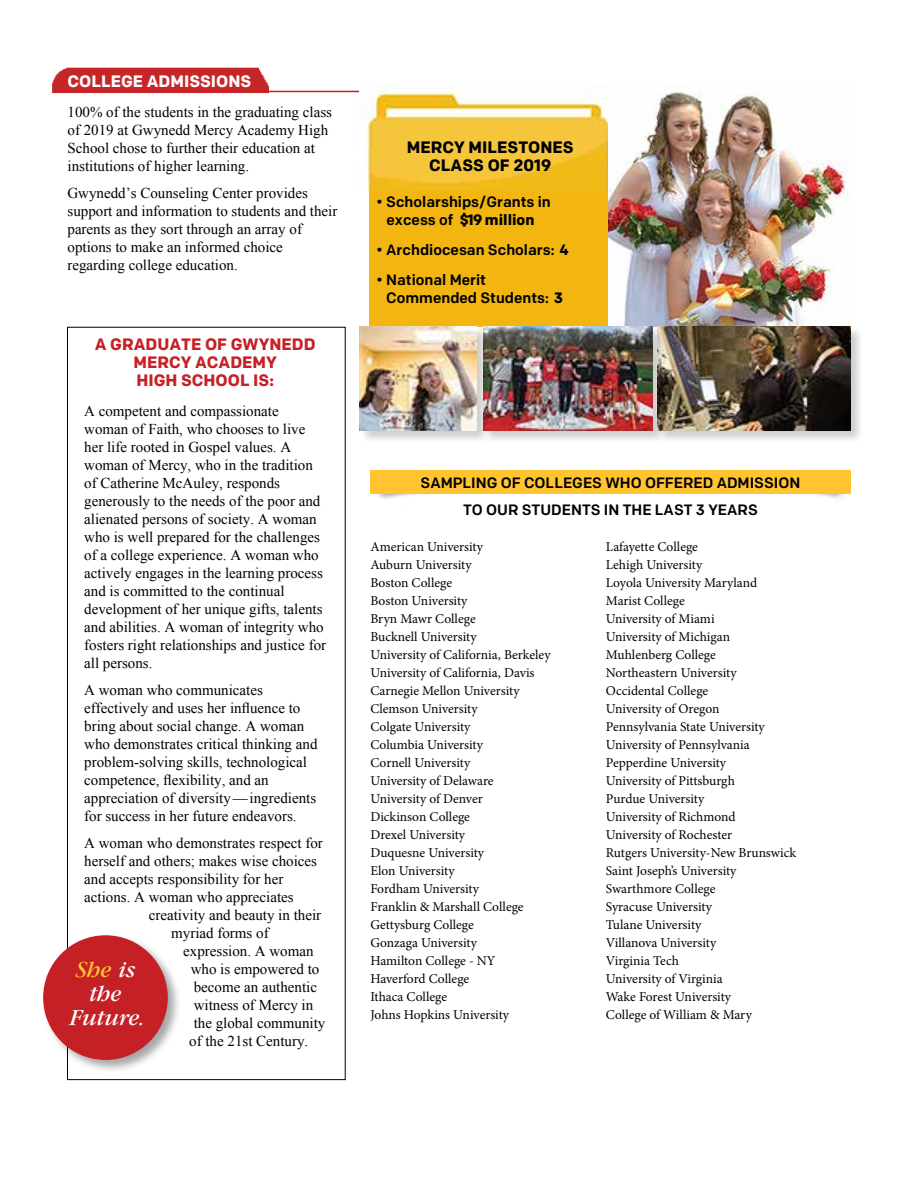
<style>
.page{position:relative;width:918px;height:1188px;background:#fff}
.page>*{position:absolute;margin:0;border:0;box-sizing:border-box;transform-origin:0 0}
.t1{font:italic 24px/24px "Garamond";color:#fff;text-align:center}
.t2{font:700 16.5px/18px "Colfax";color:#c52026;text-align:center}
.t3{font:700 16.5px/18px "Colfax";color:#000;text-align:center}
.t4{font:700 16.5px "Colfax";color:#fff}
.t5{font:15px/18px "Times New Roman";color:#000}
.t6{font:500 15px/18px "Colfax";color:#000;text-align:center}
.t7{font:13.5px/18px "Minion Pro";letter-spacing:-.005em;color:#000}
.s1{color:#ffc42f}
.s2{font-weight:700}
</style>
<div class="page">
<img style="left:608px;top:85px;width:242px;height:241px">
<img style="left:52px;top:67px;width:217px;height:26px">
<hr style="left:53px;top:91px;width:516px;height:1px;background:#c52026">
<div style="left:370px;top:190px;width:238px;height:137px;background:#f3b610"></div>
<img style="left:360px;top:90px;width:248px;height:100px">
<img style="left:377px;top:494px;width:41px;height:5px">
<img style="left:813px;top:494px;width:31px;height:4px">
<div style="left:370px;top:471px;width:480px;height:23px;background:#ffc42f"></div>
<div style="left:657px;top:326px;width:207px;height:118px;background:#000;opacity:.2"></div>
<img style="left:666px;top:327px;width:184px;height:103px">
<div style="left:483px;top:326px;width:183px;height:118px;background:#000;opacity:.2"></div>
<img style="left:491px;top:327px;width:162px;height:103px">
<div style="left:41px;top:933px;width:141px;height:141px;background:#000;opacity:.35"></div>
<div style="left:43px;top:935px;width:125px;height:125px;background:#c52026;border-radius:50%"></div>
<div style="left:359px;top:326px;width:132px;height:118px;background:#000;opacity:.2"></div>
<img style="left:360px;top:327px;width:117px;height:103px">
<p class="t4" style="left:68px;top:71px;width:185px">COLLEGE ADMISSIONS</p>
<p class="t5" style="left:68px;top:103px;width:266px">100% of the students in the graduating class of 2019 at Gwynedd Mercy Academy High School chose to further their education at institutions of higher learning.</p>
<p class="t5" style="left:68px;top:184px;width:271px">Gwynedd’s Counseling Center provides support and information to students and their parents as they sort through an array of options to make an informed choice regarding college education.</p>
<p class="t2" style="left:95px;top:335px;width:222px">A GRADUATE OF GWYNEDD<br>MERCY ACADEMY<br>HIGH SCHOOL IS:</p>
<p class="t5" style="left:84px;top:402px;width:243px">A competent and compassionate woman of Faith, who chooses to live her life rooted in Gospel values. A woman of Mercy, who in the tradition of Catherine McAuley, responds generously to the needs of the poor and alienated persons of society. A woman who is well prepared for the challenges of a college experience. A woman who actively engages in the learning process and is committed to the continual development of her unique gifts, talents and abilities. A woman of integrity who fosters right relationships and justice for all persons.</p>
<p class="t5" style="left:84px;top:681px;width:235px">A woman who communicates effectively and uses her influence to bring about social change. A woman who demonstrates critical thinking and problem-solving skills, technological competence, flexibility, and an appreciation of diversity—ingredients for success in her future endeavors.</p>
<p class="t5" style="left:84px;top:834px;width:240px">A woman who demonstrates respect for</p>
<p class="t5" style="left:84px;top:852px;width:234px">herself and others; makes wise choices</p>
<p class="t5" style="left:84px;top:870px;width:201px">and accepts responsibility for her</p>
<p class="t5" style="left:84px;top:888px;width:211px">actions. A woman who appreciates</p>
<p class="t5" style="left:149px;top:906px;width:174px">creativity and beauty in their</p>
<p class="t5" style="left:171px;top:924px;width:99px">myriad forms of</p>
<p class="t5" style="left:183px;top:942px;width:132px">expression. A woman</p>
<p class="t5" style="left:191px;top:960px;width:130px">who is empowered to</p>
<p class="t5" style="left:194px;top:978px;width:125px">become an authentic</p>
<p class="t5" style="left:194px;top:996px;width:121px">witness of Mercy in</p>
<p class="t5" style="left:194px;top:1014px;width:133px">the global community</p>
<p class="t5" style="left:189px;top:1032px;width:121px">of the 21st Century.</p>
<h1 class="t1" style="left:69px;top:958px;width:77px"><span class="s1">She</span> is the<br>Future.</h1>
<p class="t3" style="left:407px;top:138px;width:168px">MERCY MILESTONES<br>CLASS OF 2019</p>
<p class="t6" style="left:377px;top:193px;width:176px">• Scholarships/Grants in excess of <span class="s2">$19 million</span></p>
<p class="t6" style="left:377px;top:241px;width:194px">• Archdiocesan Scholars: <span class="s2">4</span></p>
<p class="t6" style="left:386px;top:271px;width:179px;text-align:left;text-indent:-10px">• National Merit<br>Commended Students: <span class="s2">3</span></p>
<p class="t6" style="left:421px;top:469px;width:381px;line-height:27px">SAMPLING OF COLLEGES WHO OFFERED ADMISSION<br>TO OUR STUDENTS IN THE LAST 3 YEARS</p>
<p class="t7" style="left:370px;top:538px;width:182px">American University<br>Auburn University<br>Boston College<br>Boston University<br>Bryn Mawr College<br>Bucknell University<br>University of California, Berkeley<br>University of California, Davis<br>Carnegie Mellon University<br>Clemson University<br>Colgate University<br>Columbia University<br>Cornell University<br>University of Delaware<br>University of Denver<br>Dickinson College<br>Drexel University<br>Duquesne University<br>Elon University<br>Fordham University<br>Franklin &amp; Marshall College<br>Gettysburg College<br>Gonzaga University<br>Hamilton College - NY<br>Haverford College<br>Ithaca College<br>Johns Hopkins University</p>
<p class="t7" style="left:606px;top:538px;width:192px">Lafayette College<br>Lehigh University<br>Loyola University Maryland<br>Marist College<br>University of Miami<br>University of Michigan<br>Muhlenberg College<br>Northeastern University<br>Occidental College<br>University of Oregon<br>Pennsylvania State University<br>University of Pennsylvania<br>Pepperdine University<br>University of Pittsburgh<br>Purdue University<br>University of Richmond<br>University of Rochester<br>Rutgers University-New Brunswick<br>Saint Joseph’s University<br>Swarthmore College<br>Syracuse University<br>Tulane University<br>Villanova University<br>Virginia Tech<br>University of Virginia<br>Wake Forest University<br>College of William &amp; Mary</p>
</div>
